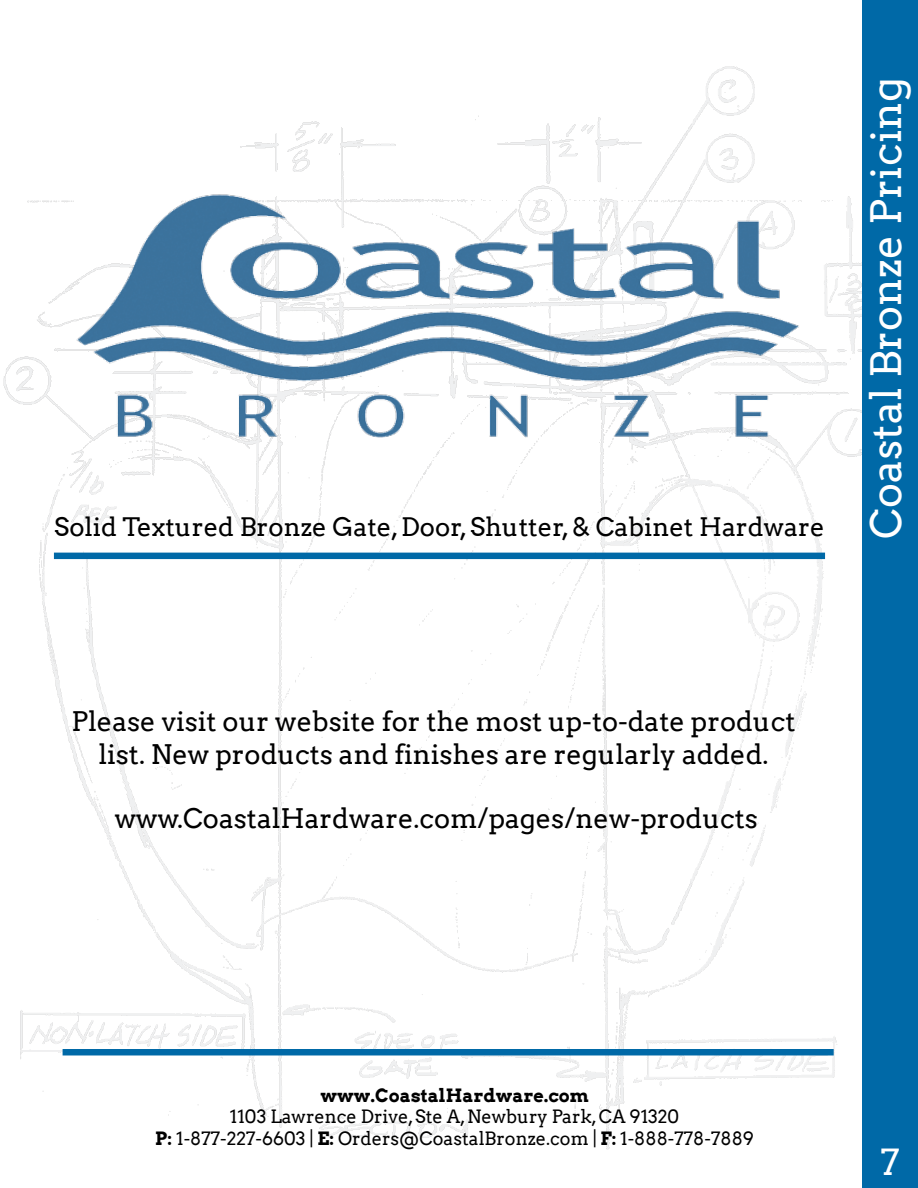
<style>
.page{position:relative;width:918px;height:1188px;background:#fff}
.page>*{position:absolute;margin:0;border:0;box-sizing:border-box;transform-origin:0 0}
.t1{font:42px "Arvo";color:#fff}
.t2{font:36px "Arvo";color:#fff}
.t3{font:27px/32.4px "Arvo";color:#000;text-align:center}
.t4{font:25.5px "Arvo";color:#000}
.t5{font:18.3px "Arvo";color:#000}
.t6{font:700 18.3px "Arvo";color:#000}
.s1{font-weight:700}
</style>
<div class="page">
<img style="left:3px;top:0;width:860px;height:1188px">
<img style="left:55px;top:174px;width:756px;height:292px">
<div style="left:63px;top:1049px;width:771px;height:6px;background:#0069a7"></div>
<div style="left:54px;top:553px;width:771px;height:6px;background:#0069a7"></div>
<div style="left:863px;top:0;width:55px;height:1188px;background:#0069a7"></div>
<p class="t4" style="left:54px;top:511px;width:772px">Solid Textured Bronze Gate, Door, Shutter, &amp; Cabinet Hardware</p>
<p class="t1" style="left:861px;top:539px;width:463px;rotate:-90deg">Coastal Bronze Pricing</p>
<p class="t3" style="left:71px;top:705px;width:726px">Please visit our website for the most up-to-date product list. New products and finishes are regularly added.</p>
<p class="t3" style="left:115px;top:803px;width:645px">www.CoastalHardware.com/pages/new-products</p>
<p class="t6" style="left:320px;top:1084px;width:270px">www.CoastalHardware.com</p>
<p class="t5" style="left:230px;top:1106px;width:451px">1103 Lawrence Drive, Ste A, Newbury Park, CA 91320</p>
<p class="t5" style="left:155px;top:1127px;width:600px"><span class="s1">P:</span> 1-877-227-6603 | <span class="s1">E:</span> Orders@CoastalBronze.com | <span class="s1">F:</span> 1-888-778-7889</p>
<p class="t2" style="left:881px;top:1141px;width:20px">7</p>
</div>
